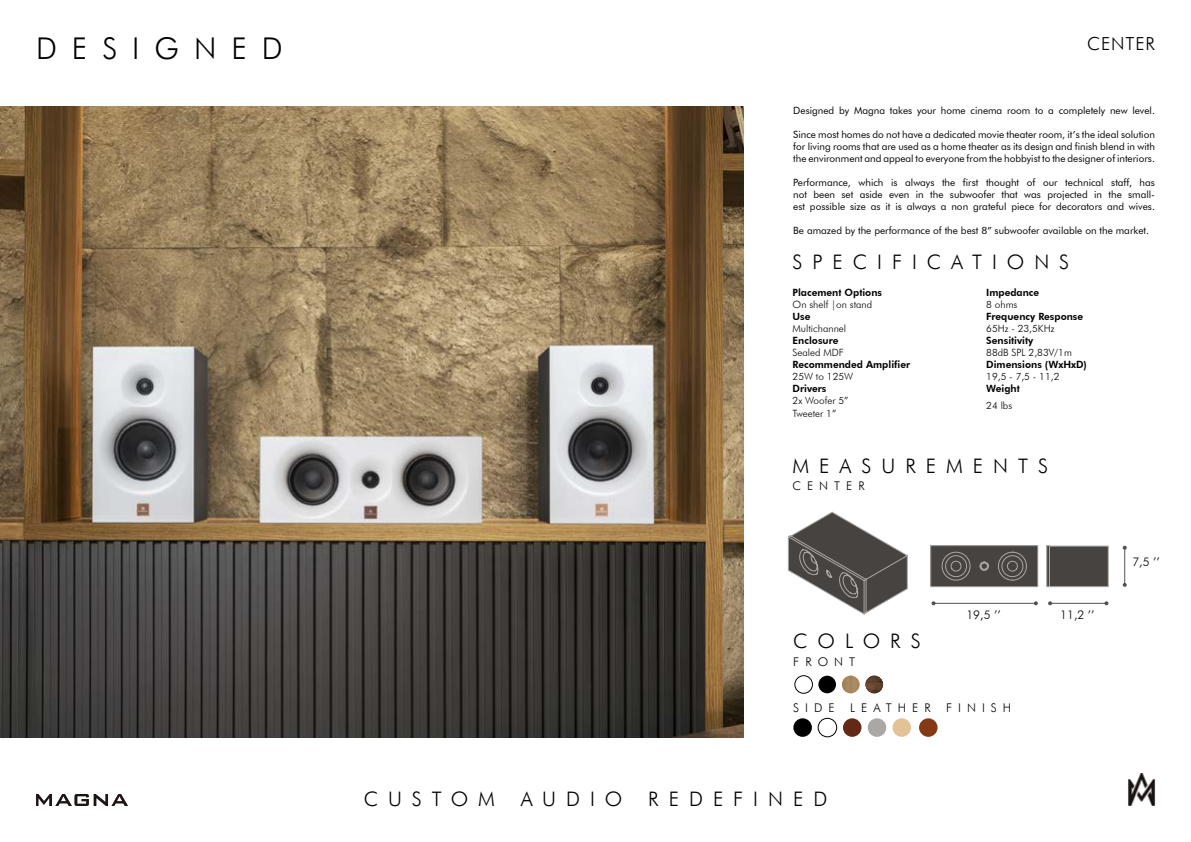
<style>
.page{position:relative;width:1191px;height:842px;background:#fff}
.page>*{position:absolute;margin:0;border:0;box-sizing:border-box;transform-origin:0 0}
.t1{font:300 30px "Futura BT";letter-spacing:.5em;color:#000}
.t2{font:300 20px "Futura BT";letter-spacing:.5em;color:#000}
.t3{font:300 18px "Futura BT";letter-spacing:.05em;color:#000}
.t4{font:300 12px "Futura BT";letter-spacing:.5em;color:#000}
.t5{font:10px/12px "Futura BT";color:#000;text-align:justify}
.t6{font:800 10px "Futura BT";color:#000}
.t7{font:300 10px "Futura BT";color:#000}
</style>
<div class="page">
<img style="left:0;top:107px;width:743px;height:630px">
<svg style="left:788px;top:512px;width:120px;height:102px"></svg>
<svg style="left:930px;top:545px;width:178px;height:42px;background:#5b5856"></svg>
<img style="left:1128px;top:774px;width:28px;height:32px">
<img style="left:36px;top:794px;width:92px;height:12px">
<hr style="left:933px;top:603px;width:102px;height:1px;background:#515150">
<svg style="left:1033px;top:601px;width:4px;height:4px"></svg>
<svg style="left:931px;top:601px;width:4px;height:4px"></svg>
<hr style="left:1050px;top:603px;width:56px;height:1px;background:#515150">
<svg style="left:1104px;top:601px;width:4px;height:4px"></svg>
<svg style="left:1048px;top:601px;width:4px;height:4px"></svg>
<hr style="left:1124px;top:548px;width:1px;height:37px;background:#515150">
<svg style="left:1122px;top:583px;width:4px;height:4px"></svg>
<svg style="left:1122px;top:546px;width:4px;height:4px"></svg>
<div style="left:794px;top:676px;width:18px;height:17px;border:1px solid #000;border-radius:50%"></div>
<div style="left:818px;top:676px;width:18px;height:17px;background:#000;border-radius:50%"></div>
<img style="left:842px;top:676px;width:17px;height:17px;border-radius:9px">
<img style="left:865px;top:676px;width:18px;height:17px;border-radius:9px">
<div style="left:793px;top:718px;width:19px;height:19px;background:#000;border-radius:50%"></div>
<div style="left:818px;top:718px;width:19px;height:19px;border:1px solid #000;border-radius:50%"></div>
<div style="left:843px;top:718px;width:18px;height:19px;background:#642817;border-radius:50%"></div>
<div style="left:919px;top:718px;width:18px;height:19px;background:#843813;border-radius:50%"></div>
<div style="left:867px;top:718px;width:19px;height:19px;background:#aaa7a4;border-radius:50%"></div>
<div style="left:892px;top:718px;width:19px;height:19px;background:#e2c395;border-radius:50%"></div>
<h1 class="t1" style="left:36px;top:30px;width:248px">DESIGNED</h1>
<h3 class="t3" style="left:1087px;top:33px;width:69px">CENTER</h3>
<p class="t5" style="left:793px;top:105px;width:363px">Designed by Magna takes your home cinema room to a completely new level.</p>
<p class="t5" style="left:793px;top:129px;width:363px">Since most homes do not have a dedicated movie theater room, it’s the ideal solution for living rooms that are used as a home theater as its design and finish blend in with the environment and appeal to everyone from the hobbyist to the designer of interiors.</p>
<p class="t5" style="left:793px;top:177px;width:363px">Performance, which is always the first thought of our technical staff, has not been set aside even in the subwoofer that was projected in the small&shy;est possible size as it is always a non grateful piece for decorators and wives.</p>
<p class="t5" style="left:793px;top:225px;width:357px">Be amazed by the performance of the best 8” subwoofer available on the market.</p>
<h2 class="t2" style="left:792px;top:250px;width:278px">SPECIFICATIONS</h2>
<p class="t6" style="left:792px;top:287px;width:91px">Placement Options</p>
<p class="t7" style="left:792px;top:299px;width:81px">On shelf |on stand</p>
<p class="t6" style="left:792px;top:311px;width:20px">Use</p>
<p class="t7" style="left:792px;top:323px;width:55px">Multichannel</p>
<p class="t6" style="left:792px;top:335px;width:47px">Enclosure</p>
<p class="t7" style="left:792px;top:347px;width:53px">Sealed MDF</p>
<p class="t6" style="left:792px;top:359px;width:119px">Recommended Amplifier</p>
<p class="t7" style="left:792px;top:371px;width:62px">25W to 125W</p>
<p class="t6" style="left:792px;top:383px;width:35px">Drivers</p>
<p class="t7" style="left:792px;top:395px;width:57px">2x Woofer 5”</p>
<p class="t7" style="left:792px;top:408px;width:45px">Tweeter 1”</p>
<p class="t6" style="left:986px;top:287px;width:54px">Impedance</p>
<p class="t7" style="left:986px;top:299px;width:33px">8 ohms</p>
<p class="t6" style="left:986px;top:311px;width:98px">Frequency Response</p>
<p class="t7" style="left:986px;top:323px;width:70px">65Hz - 23,5KHz</p>
<p class="t6" style="left:986px;top:335px;width:49px">Sensitivity</p>
<p class="t7" style="left:986px;top:347px;width:87px">88dB SPL 2,83V/1m</p>
<p class="t6" style="left:986px;top:359px;width:102px">Dimensions (WxHxD)</p>
<p class="t7" style="left:986px;top:371px;width:75px">19,5 - 7,5 - 11,2</p>
<p class="t6" style="left:986px;top:383px;width:35px">Weight</p>
<p class="t7" style="left:986px;top:399px;width:27px">24 lbs</p>
<h2 class="t2" style="left:792px;top:453px;width:257px">MEASUREMENTS</h2>
<p class="t4" style="left:792px;top:478px;width:74px">CENTER</p>
<h2 class="t2" style="left:793px;top:629px;width:129px">COLORS</h2>
<p class="t4" style="left:966px;top:607px;width:36px">19,5 ’’</p>
<p class="t4" style="left:793px;top:654px;width:63px">FRONT</p>
<p class="t4" style="left:793px;top:700px;width:43px">SIDE</p>
<p class="t4" style="left:850px;top:700px;width:82px">LEATHER</p>
<p class="t4" style="left:946px;top:700px;width:67px">FINISH</p>
<h2 class="t2" style="left:364px;top:787px;width:133px">CUSTOM</h2>
<h2 class="t2" style="left:520px;top:787px;width:103px">AUDIO</h2>
<h2 class="t2" style="left:648px;top:787px;width:181px">REDEFINED</h2>
<p class="t4" style="left:1060px;top:607px;width:36px">11,2 ’’</p>
<p class="t4" style="left:1132px;top:555px;width:29px">7,5 ’’</p>
</div>
